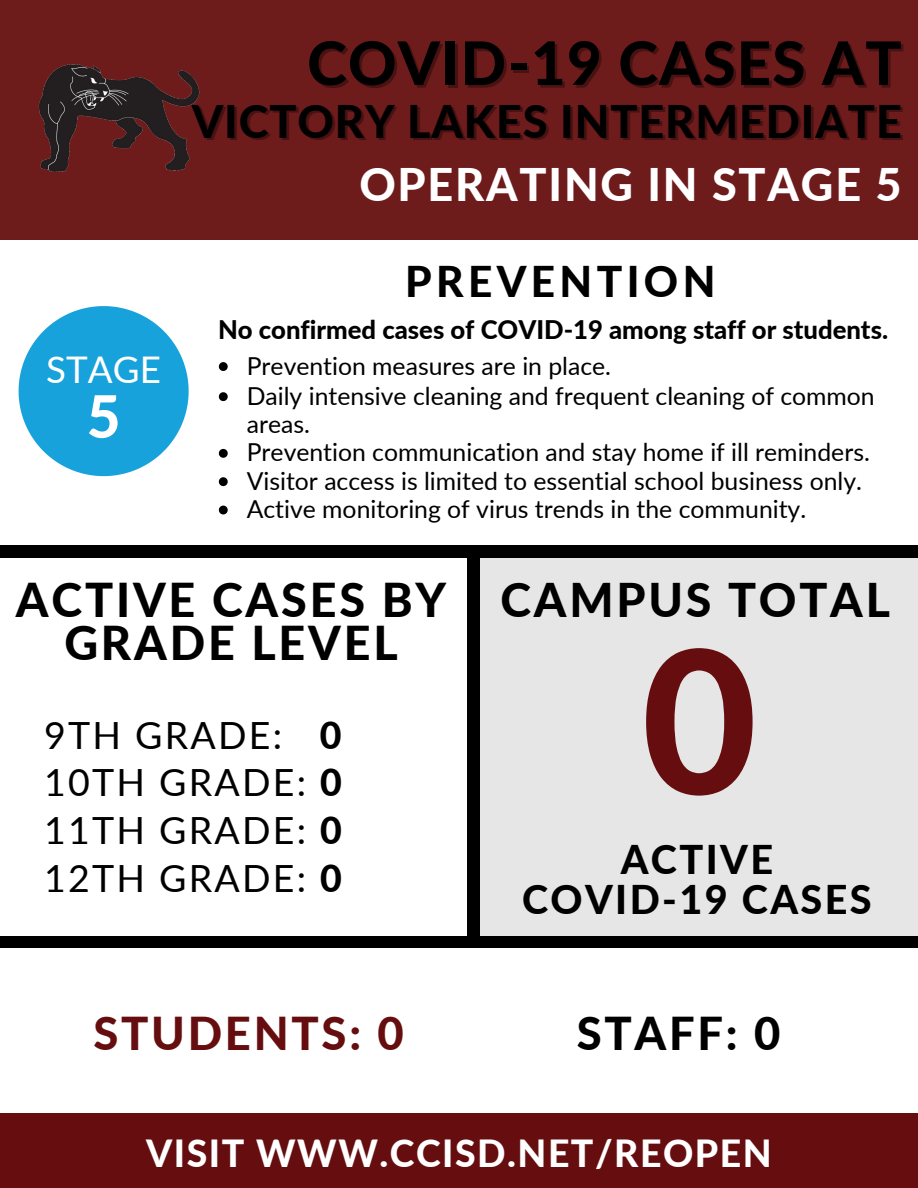
<style>
.page{position:relative;width:918px;height:1188px;background:#fff}
.page>*{position:absolute;margin:0;border:0;box-sizing:border-box;transform-origin:0 0}
.t1{font:800 198.9px "Lato";color:#660e0f}
.t2{font:800 60px "Lato";letter-spacing:.02em;color:#000}
.t3{font:800 58.5px "Lato";color:#fff}
.t4{font:800 46.65px/43px "Lato";letter-spacing:.06em;color:#000;text-align:center}
.t5{font:800 46.5px "Lato";letter-spacing:.06em;color:#000}
.t6{font:800 45.3px "Lato";letter-spacing:.06em;color:#660e0f}
.t7{font:800 45.3px "Lato";letter-spacing:.06em;color:#000}
.t8{font:800 45px "Lato";letter-spacing:.02em;color:#000}
.t9{font:800 45px "Lato";letter-spacing:.04em;color:#fff}
.t10{font:800 42.45px "Lato";letter-spacing:.105em;color:#000}
.t11{font:800 39.6px/40.3px "Lato";letter-spacing:.06em;color:#000;text-align:center}
.t12{font:37.5px/47.5px "Lato";letter-spacing:.06em;color:#000}
.t13{font:800 37.5px "Lato";letter-spacing:.04em;color:#fff}
.t14{font:800 37.5px "Lato";color:#000}
.t15{font:36.75px "Lato";color:#fff}
.t16{font:800 25.65px "Lato";color:#000}
.t17{font:24.75px/28.7px "Lato";color:#000}
.s1{font-weight:800}
</style>
<div class="page">
<div style="left:0;top:0;width:918px;height:240px;background:#6e1b1c"></div>
<div style="left:480px;top:558px;width:438px;height:385px;background:#e6e6e6"></div>
<div style="left:468px;top:552px;width:12px;height:390px;background:#000"></div>
<div style="left:0;top:1113px;width:918px;height:75px;background:#660e0f"></div>
<div style="left:0;top:546px;width:918px;height:12px;background:#000"></div>
<div style="left:0;top:936px;width:918px;height:12px;background:#000"></div>
<img style="left:38px;top:64px;width:162px;height:108px">
<svg style="left:19px;top:306px;width:170px;height:170px"></svg>
<svg style="left:219px;top:362px;width:9px;height:9px"></svg>
<svg style="left:219px;top:392px;width:9px;height:9px"></svg>
<svg style="left:219px;top:449px;width:9px;height:9px"></svg>
<svg style="left:219px;top:477px;width:9px;height:9px"></svg>
<svg style="left:219px;top:506px;width:9px;height:8px"></svg>
<h2 class="t2" style="left:307px;top:26px;width:596px">COVID-19 CASES AT</h2>
<h3 class="t8" style="left:192px;top:93px;width:712px">VICTORY LAKES INTERMEDIATE</h3>
<h3 class="t9" style="left:359px;top:156px;width:544px">OPERATING IN STAGE 5</h3>
<h3 class="t10" style="left:405px;top:255px;width:312px">PREVENTION</h3>
<h3 class="t15" style="left:46px;top:347px;width:116px">STAGE</h3>
<h3 class="t3" style="left:87px;top:380px;width:35px">5</h3>
<p class="t16" style="left:218px;top:314px;width:672px">No confirmed cases of COVID-19 among staff or students.</p>
<p class="t17" style="left:247px;top:351px;width:630px">Prevention measures are in place.<br>Daily intensive cleaning and frequent cleaning of common areas.<br>Prevention communication and stay home if ill reminders.<br>Visitor access is limited to essential school business only.<br>Active monitoring of virus trends in the community.</p>
<h3 class="t4" style="left:16px;top:577px;width:432px">ACTIVE CASES BY<br>GRADE LEVEL</h3>
<h3 class="t14" style="left:320px;top:712px;width:23px">0</h3>
<h3 class="t12" style="left:44px;top:711px;width:299px">9TH GRADE:<br>10TH GRADE: <span class="s1">0<br></span>11TH GRADE: <span class="s1">0</span></h3>
<h3 class="t12" style="left:44px;top:853px;width:299px">12TH GRADE: <span class="s1">0</span></h3>
<h3 class="t5" style="left:501px;top:571px;width:391px">CAMPUS TOTAL</h3>
<h1 class="t1" style="left:642px;top:598px;width:117px">0</h1>
<h3 class="t11" style="left:522px;top:838px;width:351px">ACTIVE<br>COVID-19 CASES</h3>
<h3 class="t6" style="left:93px;top:1005px;width:312px">STUDENTS: 0</h3>
<h3 class="t7" style="left:577px;top:1005px;width:205px">STAFF: 0</h3>
<h3 class="t13" style="left:146px;top:1130px;width:627px">VISIT WWW.CCISD.NET/REOPEN</h3>
</div>
